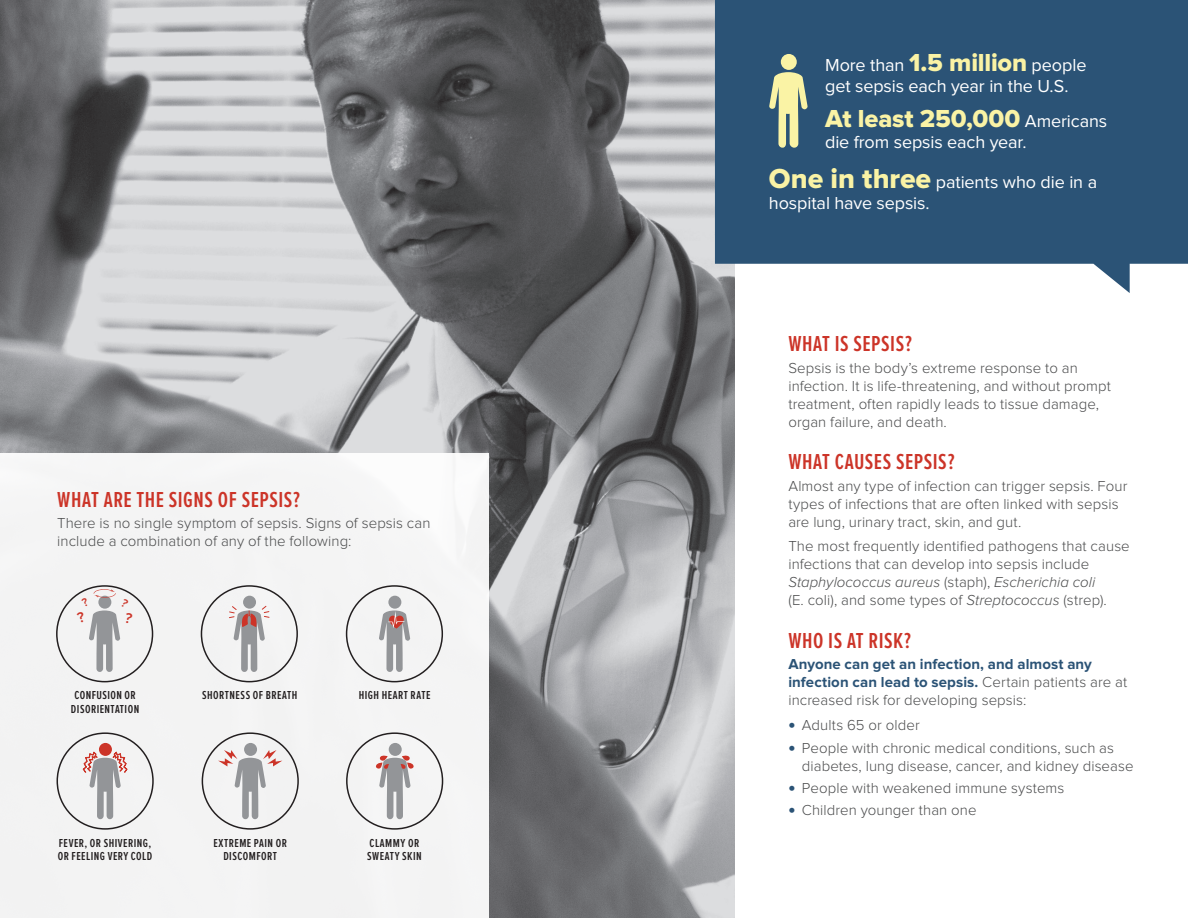
<style>
.page{position:relative;width:1188px;height:918px;background:#fff}
.page>*{position:absolute;margin:0;border:0;box-sizing:border-box;transform-origin:0 0}
.Quotes{font:25.5px "Proxima Nova Extrabld";letter-spacing:-.005em;color:#faf3a5}
.t1{font:600 22.5px "Proxima Nova Ex Cn";letter-spacing:.025em;color:#cc3428}
.Quotes-2{font:18px/21px "Proxima Nova";letter-spacing:-.005em;color:#fff}
.t2{font:300 15px/18px "Proxima Nova";letter-spacing:.005em;color:#4b4c4d}
.t3{font:700 15px/18px "Proxima Nova";letter-spacing:.005em;color:#2b5376}
.t4{font:600 12px/13.5px "Proxima Nova Ex Cn";letter-spacing:.04em;color:#231f20}
.s1{font-family:"Proxima Nova Extrabld";font-size:25.5px;color:#faf3a5}
.s2{font-family:"Proxima Nova";font-size:18px;color:#fff}
.s3{font-family:"Proxima Nova Extrabld";font-size:28.5px;color:#faf3a5}
.s4{font-style:italic}
.s5{font-weight:300;color:#4b4c4d}
.s6{font-weight:900;font-size:19.5px;color:#2b5376}
</style>
<div class="page">
<img style="left:0;top:0;width:734px;height:918px">
<div style="left:0;top:454px;width:489px;height:464px;background:#f4f4f4"></div>
<svg style="left:715px;top:0;width:473px;height:293px;background:#3f6383"></svg>
<div style="left:781px;top:54px;width:16px;height:16px;background:#faf3a5;border-radius:50%"></div>
<svg style="left:769px;top:72px;width:39px;height:76px;background:#a2af91"></svg>
<div style="left:98px;top:596px;width:13px;height:13px;background:#939598;border-radius:50%"></div>
<svg style="left:89px;top:610px;width:31px;height:62px"></svg>
<div style="left:56px;top:585px;width:97px;height:97px;border:2px solid #231f20;border-radius:50%"></div>
<svg style="left:94px;top:589px;width:22px;height:9px"></svg>
<div style="left:243px;top:596px;width:13px;height:13px;background:#939598;border-radius:50%"></div>
<div style="left:201px;top:585px;width:97px;height:97px;border:2px solid #231f20;border-radius:50%"></div>
<svg style="left:229px;top:605px;width:41px;height:67px"></svg>
<div style="left:388px;top:596px;width:13px;height:13px;background:#939598;border-radius:50%"></div>
<div style="left:346px;top:585px;width:97px;height:97px;border:2px solid #231f20;border-radius:50%"></div>
<svg style="left:379px;top:610px;width:31px;height:62px"></svg>
<div style="left:99px;top:743px;width:13px;height:13px;background:#cc3428;border-radius:50%"></div>
<div style="left:57px;top:732px;width:97px;height:98px;border:2px solid #231f20;border-radius:50%"></div>
<svg style="left:82px;top:751px;width:46px;height:68px"></svg>
<div style="left:244px;top:743px;width:13px;height:13px;background:#939598;border-radius:50%"></div>
<div style="left:202px;top:732px;width:97px;height:98px;border:2px solid #231f20;border-radius:50%"></div>
<svg style="left:218px;top:750px;width:64px;height:69px"></svg>
<div style="left:389px;top:743px;width:13px;height:13px;background:#939598;border-radius:50%"></div>
<div style="left:346px;top:732px;width:97px;height:98px;border:2px solid #231f20;border-radius:50%"></div>
<svg style="left:376px;top:755px;width:38px;height:64px"></svg>
<h2 class="t1" style="left:57px;top:489px;width:244px">WHAT ARE THE SIGNS OF SEPSIS?</h2>
<p class="t2" style="left:57px;top:515px;width:375px">There is no single symptom of sepsis. Signs of sepsis can include a combination of any of the following:</p>
<p class="t4" style="left:71px;top:689px;width:70px">CONFUSION OR<br>DISORIENTATION</p>
<p class="t4" style="left:202px;top:689px;width:97px">SHORTNESS OF BREATH</p>
<p class="t4" style="left:359px;top:689px;width:73px">HIGH HEART RATE</p>
<p class="t4" style="left:58px;top:836px;width:96px">FEVER, OR SHIVERING,<br>OR FEELING VERY COLD</p>
<p class="t4" style="left:213px;top:836px;width:75px;text-align:center">EXTREME PAIN OR<br>DISCOMFORT</p>
<p class="t4" style="left:367px;top:836px;width:56px">CLAMMY OR<br>SWEATY SKIN</p>
<p class="Quotes-2" style="left:825px;top:55px;width:263px">More than <span class="s1">1.5 million</span> people get sepsis each year in the U.S.</p>
<p class="Quotes" style="left:825px;top:106px;width:284px">At least 250,000 <span class="s2">Americans</span></p>
<p class="Quotes-2" style="left:825px;top:132px;width:203px">die from sepsis each year.</p>
<p class="Quotes-2" style="left:769px;top:172px;width:330px"><span class="s3">One in three</span> patients who die in a hospital have sepsis.</p>
<h2 class="t1" style="left:788px;top:334px;width:125px">WHAT IS SEPSIS?</h2>
<p class="t2" style="left:788px;top:359px;width:324px">Sepsis is the body’s extreme response to an infection. It is life-threatening, and without prompt treatment, often rapidly leads to tissue damage, organ failure, and death.</p>
<h2 class="t1" style="left:788px;top:452px;width:168px">WHAT CAUSES SEPSIS?</h2>
<p class="t2" style="left:788px;top:477px;width:341px">Almost any type of infection can trigger sepsis. Four types of infections that are often linked with sepsis are lung, urinary tract, skin, and gut.</p>
<p class="t2" style="left:788px;top:538px;width:343px">The most frequently identified pathogens that cause infections that can develop into sepsis include <span class="s4">Staphylococcus aureus</span> (staph), <span class="s4">Escherichia coli<br></span>(E. coli), and some types of <span class="s4">Streptococcus</span> (strep).</p>
<h2 class="t1" style="left:788px;top:630px;width:124px">WHO IS AT RISK?</h2>
<p class="t3" style="left:788px;top:656px;width:340px">Anyone can get an infection, and almost any infection can lead to sepsis. <span class="s5">Certain patients are at increased risk for developing sepsis:</span></p>
<p class="t2" style="left:788px;top:717px;width:133px"><span class="s6">•</span> Adults 65 or older</p>
<p class="t2" style="left:802px;top:739px;width:333px;text-indent:-14px"><span class="s6">•</span> People with chronic medical conditions, such as diabetes, lung disease, cancer, and kidney disease</p>
<p class="t2" style="left:788px;top:780px;width:278px"><span class="s6">•</span> People with weakened immune systems</p>
<p class="t2" style="left:788px;top:802px;width:190px"><span class="s6">•</span> Children younger than one</p>
</div>
